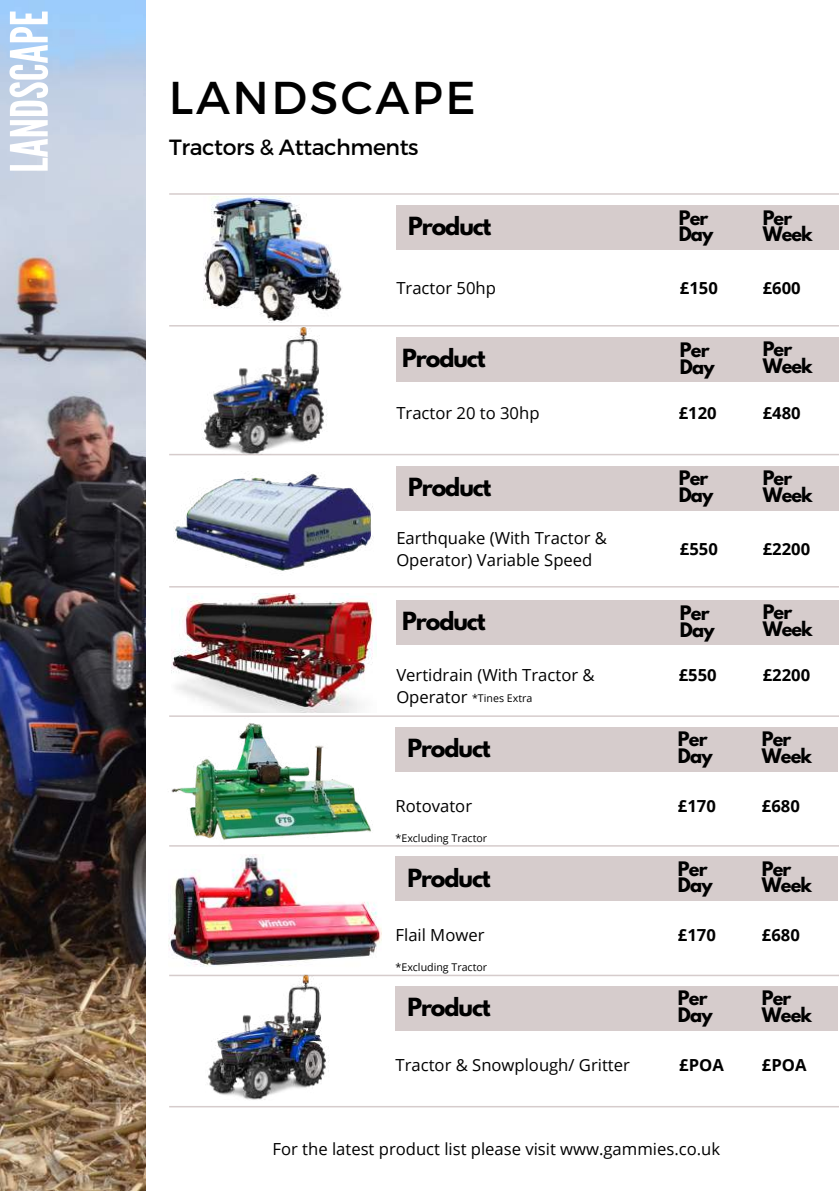
<style>
.page{position:relative;width:839px;height:1191px;background:#fff}
.page>*{position:absolute;margin:0;border:0;box-sizing:border-box;transform-origin:0 0}
.t1{font:51.4px "League Gothic";color:#fff}
.t2{font:46px "Montserrat";letter-spacing:.055em;color:#000}
.t3{font:700 22.2px "League Spartan";letter-spacing:-.05em;color:#000}
.t4{font:22px "Montserrat";letter-spacing:-.02em;color:#000}
.t5{font:700 17.8px/16.8px "League Spartan";letter-spacing:-.05em;color:#000}
.t6{font:16.6px/22.2px "Open Sans";color:#000}
.t7{font:700 16.6px "Open Sans";color:#000}
.t8{font:10.6px "Open Sans";color:#000}
</style>
<div class="page">
<hr style="left:169px;top:193px;width:669px;height:2px;background:#d6cccc">
<hr style="left:169px;top:325px;width:669px;height:2px;background:#d6cccc">
<hr style="left:169px;top:454px;width:669px;height:1px;background:#d6cccc">
<hr style="left:169px;top:586px;width:669px;height:2px;background:#d6cccc">
<hr style="left:169px;top:715px;width:669px;height:2px;background:#d6cccc">
<hr style="left:169px;top:845px;width:669px;height:2px;background:#d6cccc">
<hr style="left:169px;top:975px;width:669px;height:1px;background:#d6cccc">
<hr style="left:169px;top:1106px;width:669px;height:1px;background:#d6cccc">
<div style="left:396px;top:205px;width:442px;height:45px;background:#d6cccc"></div>
<div style="left:396px;top:337px;width:442px;height:45px;background:#d6cccc"></div>
<div style="left:396px;top:466px;width:442px;height:45px;background:#d6cccc"></div>
<div style="left:395px;top:727px;width:443px;height:45px;background:#d6cccc"></div>
<div style="left:395px;top:856px;width:443px;height:45px;background:#d6cccc"></div>
<div style="left:395px;top:986px;width:443px;height:45px;background:#d6cccc"></div>
<img style="left:0;top:0;width:146px;height:1191px">
<img style="left:203px;top:197px;width:139px;height:122px">
<img style="left:201px;top:319px;width:137px;height:137px">
<img style="left:175px;top:473px;width:199px;height:98px">
<img style="left:169px;top:712px;width:227px;height:135px">
<img style="left:168px;top:854px;width:213px;height:113px">
<img style="left:205px;top:974px;width:134px;height:126px">
<div style="left:396px;top:600px;width:442px;height:45px;background:#d6cccc"></div>
<img style="left:172px;top:594px;width:204px;height:118px">
<h1 class="t1" style="left:0;top:173px;width:164px;rotate:-90deg">LANDSCAPE</h1>
<h2 class="t2" style="left:169px;top:68px;width:308px">LANDSCAPE</h2>
<h3 class="t4" style="left:169px;top:133px;width:251px">Tractors &amp; Attachments</h3>
<h3 class="t3" style="left:408px;top:215px;width:85px">Product</h3>
<p class="t5" style="left:678px;top:211px;width:36px">Per<br>Day</p>
<p class="t5" style="left:762px;top:211px;width:51px">Per<br>Week</p>
<p class="t6" style="left:396px;top:277px;width:101px">Tractor 50hp</p>
<p class="t7" style="left:680px;top:276px;width:39px">£150</p>
<p class="t7" style="left:762px;top:276px;width:39px">£600</p>
<h3 class="t3" style="left:402px;top:347px;width:85px">Product</h3>
<p class="t5" style="left:680px;top:344px;width:36px">Per<br>Day</p>
<p class="t5" style="left:762px;top:343px;width:51px">Per<br>Week</p>
<p class="t6" style="left:396px;top:401px;width:145px">Tractor 20 to 30hp</p>
<p class="t7" style="left:678px;top:401px;width:39px">£120</p>
<p class="t7" style="left:762px;top:401px;width:39px">£480</p>
<h3 class="t3" style="left:408px;top:476px;width:85px">Product</h3>
<p class="t5" style="left:678px;top:472px;width:36px">Per<br>Day</p>
<p class="t5" style="left:762px;top:472px;width:51px">Per<br>Week</p>
<p class="t6" style="left:396px;top:526px;width:212px">Earthquake (With Tractor &amp;<br>Operator) Variable Speed</p>
<p class="t7" style="left:680px;top:537px;width:39px">£550</p>
<p class="t7" style="left:762px;top:537px;width:49px">£2200</p>
<h3 class="t3" style="left:402px;top:610px;width:85px">Product</h3>
<p class="t5" style="left:680px;top:607px;width:36px">Per<br>Day</p>
<p class="t5" style="left:762px;top:606px;width:51px">Per<br>Week</p>
<p class="t6" style="left:396px;top:664px;width:200px">Vertidrain (With Tractor &amp;<br>Operator</p>
<p class="t7" style="left:678px;top:663px;width:39px">£550</p>
<p class="t7" style="left:762px;top:663px;width:49px">£2200</p>
<p class="t8" style="left:472px;top:691px;width:62px">*Tines Extra</p>
<h3 class="t3" style="left:407px;top:737px;width:85px">Product</h3>
<p class="t5" style="left:678px;top:733px;width:36px">Per<br>Day</p>
<p class="t5" style="left:761px;top:733px;width:51px">Per<br>Week</p>
<p class="t6" style="left:395px;top:794px;width:78px">Rotovator</p>
<p class="t7" style="left:678px;top:794px;width:39px">£170</p>
<p class="t8" style="left:395px;top:830px;width:93px">*Excluding Tractor</p>
<p class="t7" style="left:761px;top:794px;width:39px">£680</p>
<h3 class="t3" style="left:407px;top:867px;width:85px">Product</h3>
<p class="t5" style="left:678px;top:862px;width:36px">Per<br>Day</p>
<p class="t5" style="left:761px;top:862px;width:51px">Per<br>Week</p>
<p class="t6" style="left:395px;top:923px;width:90px">Flail Mower</p>
<p class="t8" style="left:395px;top:960px;width:93px">*Excluding Tractor</p>
<p class="t7" style="left:678px;top:923px;width:39px">£170</p>
<p class="t7" style="left:761px;top:923px;width:39px">£680</p>
<h3 class="t3" style="left:407px;top:996px;width:85px">Product</h3>
<p class="t5" style="left:678px;top:992px;width:36px">Per<br>Day</p>
<p class="t5" style="left:761px;top:992px;width:51px">Per<br>Week</p>
<p class="t6" style="left:395px;top:1053px;width:236px">Tractor &amp; Snowplough/ Gritter</p>
<p class="t7" style="left:679px;top:1053px;width:46px">£POA</p>
<p class="t6" style="left:272px;top:1138px;width:449px">For the latest product list please visit www.gammies.co.uk</p>
<p class="t7" style="left:761px;top:1053px;width:46px">£POA</p>
</div>
